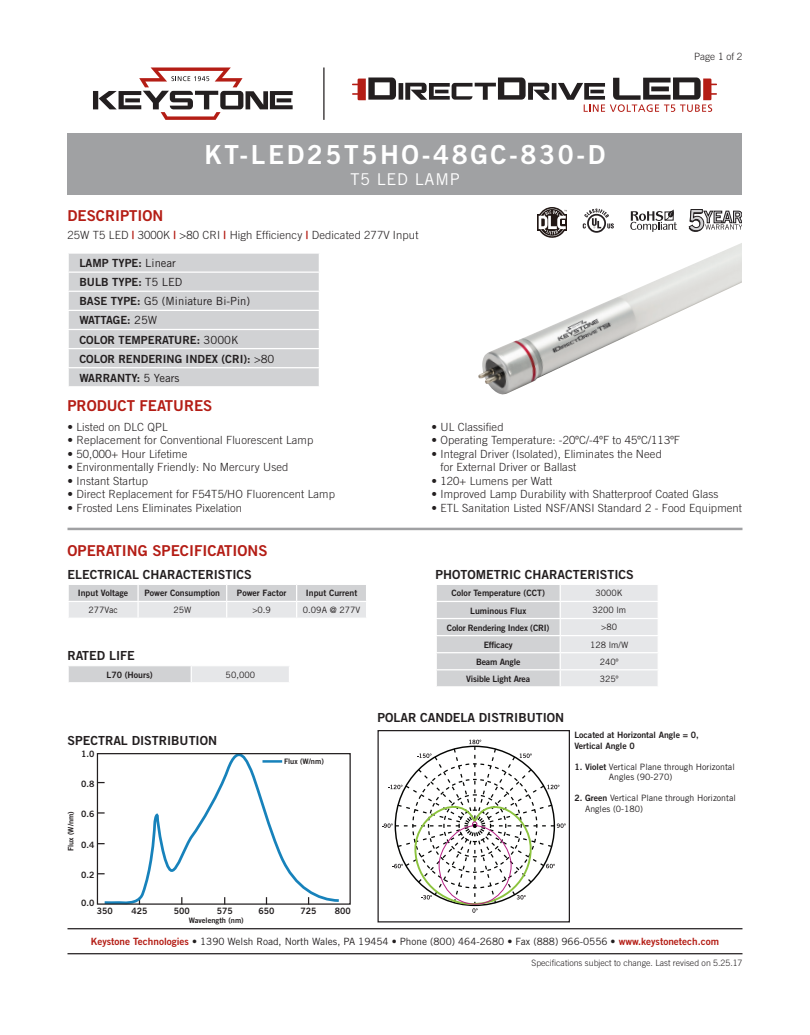
<style>
.page{position:relative;width:810px;height:1035px;background:#fff}
.page>*{position:absolute;margin:0;border:0;box-sizing:border-box;transform-origin:0 0}
.t1{font:26.25px "Trade Gothic Bold Two";letter-spacing:.1em;color:#fff}
.t2{font:16.25px "Trade Gothic";letter-spacing:.05em;color:#fff}
.t3{font:15px "Trade Gothic Bold Two";color:#b41d15}
.t4{font:12.5px "Trade Gothic Bold Two";color:#231f20}
.t5{font:300 11.25px/13.5px "Trade Gothic";letter-spacing:.01em;color:#231f20}
.t6{font:11.25px "Trade Gothic Bold Two";color:#231f20}
.t7{font:11.25px "Trade Gothic";color:#231f20}
.t8{font:11.25px "Trade Gothic Bold Two";letter-spacing:-.02em;color:#231f20}
.t9{font:10px "Trade Gothic";color:#231f20}
.t10{font:300 10px "Trade Gothic";color:#231f20}
.t11{font:8.75px "Trade Gothic Bold Two";color:#231f20}
.t12{font:8.75px/10.5px "Trade Gothic";color:#231f20}
.t13{font:300 8.75px "Trade Gothic";color:#231f20}
.t14{font:8.75px "Trade Gothic Bold Two";letter-spacing:-.02em;color:#231f20}
.t15{font:7.5px "Trade Gothic Bold Two";color:#231f20}
.s1{font-family:"Trade Gothic Bold Two";font-weight:400;color:#b41d15}
.s2{font-family:"Trade Gothic"}
.s3{font-family:"Trade Gothic Bold Two"}
.s4{font-family:"Trade Gothic Bold Two";color:#b41d15}
</style>
<div class="page">
<div style="left:68px;top:133px;width:674px;height:62px;background:#a0a1a3"></div>
<hr style="left:68px;top:528px;width:674px;height:2px;background:#a0a1a3">
<hr style="left:68px;top:953px;width:674px;height:1px;background:#231f20">
<hr style="left:68px;top:928px;width:674px;height:1px;background:#231f20">
<div style="left:68px;top:666px;width:123px;height:17px;background:#d1d2d4"></div>
<div style="left:191px;top:666px;width:98px;height:17px;background:#e6e7e9"></div>
<svg style="left:68px;top:666px;width:1px;height:16px"></svg>
<hr style="left:68px;top:682px;width:123px;height:1px;background:#fff">
<svg style="left:191px;top:666px;width:1px;height:16px"></svg>
<hr style="left:191px;top:682px;width:99px;height:1px;background:#fff">
<svg style="left:436px;top:585px;width:222px;height:102px;background:#dcdddf"></svg>
<hr style="left:560px;top:669px;width:99px;height:1px;background:#fff">
<hr style="left:560px;top:686px;width:99px;height:2px;background:#fff">
<svg style="left:68px;top:585px;width:298px;height:33px;background:#dddee0"></svg>
<hr style="left:297px;top:601px;width:70px;height:1px;background:#fff">
<div style="left:69px;top:254px;width:250px;height:132px;background:#d1d2d4"></div>
<hr style="left:68px;top:272px;width:252px;height:1px;background:#fff">
<hr style="left:68px;top:291px;width:252px;height:1px;background:#fff">
<hr style="left:68px;top:310px;width:252px;height:1px;background:#fff">
<hr style="left:68px;top:329px;width:252px;height:1px;background:#fff">
<hr style="left:68px;top:348px;width:252px;height:1px;background:#fff">
<svg style="left:68px;top:254px;width:1px;height:132px"></svg>
<hr style="left:68px;top:367px;width:252px;height:1px;background:#fff">
<svg style="left:583px;top:209px;width:31px;height:24px"></svg>
<svg style="left:630px;top:209px;width:47px;height:23px"></svg>
<svg style="left:689px;top:209px;width:53px;height:23px"></svg>
<svg style="left:93px;top:68px;width:200px;height:52px"></svg>
<hr style="left:323px;top:68px;width:2px;height:52px;background:#231f20">
<svg style="left:352px;top:78px;width:365px;height:34px"></svg>
<svg style="left:382px;top:740px;width:184px;height:173px"></svg>
<div style="left:378px;top:730px;width:192px;height:192px;border:1px solid #231f20"></div>
<svg style="left:102px;top:755px;width:237px;height:148px"></svg>
<div style="left:97px;top:753px;width:254px;height:152px;border:1px solid #231f20"></div>
<img style="left:478px;top:243px;width:264px;height:152px">
<svg style="left:537px;top:214px;width:2px;height:17px"></svg>
<svg style="left:539px;top:207px;width:28px;height:31px"></svg>
<p class="t3" style="left:68px;top:206px;width:97px">DESCRIPTION</p>
<p class="t1" style="left:205px;top:138px;width:402px">KT-LED25T5HO-48GC-830-D</p>
<p class="t2" style="left:350px;top:169px;width:111px">T5 LED LAMP</p>
<p class="t5" style="left:68px;top:228px;width:352px">25W T5 LED <span class="s1">|</span> 3000K <span class="s1">|</span> &gt;80 CRI <span class="s1">|</span> High Efficiency <span class="s1">|</span> Dedicated 277V Input</p>
<p class="t6" style="left:79px;top:256px;width:98px">LAMP TYPE: <span class="s2">Linear</span></p>
<p class="t6" style="left:79px;top:275px;width:105px">BULB TYPE: <span class="s2">T5 LED</span></p>
<p class="t7" style="left:79px;top:295px;width:172px"><span class="s3">BASE TYPE:</span> G5 (Miniature Bi-Pin)</p>
<p class="t8" style="left:79px;top:313px;width:79px">WATTAGE: <span class="s2">25W</span></p>
<p class="t6" style="left:79px;top:333px;width:161px">COLOR TEMPERATURE: <span class="s2">3000K</span></p>
<p class="t6" style="left:79px;top:352px;width:197px">COLOR RENDERING INDEX (CRI): <span class="s2">&gt;80</span></p>
<p class="t6" style="left:79px;top:371px;width:102px">WARRANTY: <span class="s2">5 Years</span></p>
<p class="t3" style="left:68px;top:396px;width:146px">PRODUCT FEATURES</p>
<p class="t10" style="left:694px;top:51px;width:50px">Page 1 of 2</p>
<p class="t5" style="left:68px;top:420px;width:102px">• Listed on DLC QPL</p>
<p class="t5" style="left:68px;top:433px;width:247px">• Replacement for Conventional Fluorescent Lamp</p>
<p class="t5" style="left:68px;top:447px;width:121px">• 50,000+ Hour Lifetime</p>
<p class="t5" style="left:68px;top:460px;width:222px">• Environmentally Friendly: No Mercury Used</p>
<p class="t5" style="left:68px;top:474px;width:82px">• Instant Startup</p>
<p class="t5" style="left:68px;top:487px;width:269px">• Direct Replacement for F54T5/HO Fluorencent Lamp</p>
<p class="t5" style="left:68px;top:501px;width:176px">• Frosted Lens Eliminates Pixelation</p>
<p class="t3" style="left:68px;top:541px;width:202px">OPERATING SPECIFICATIONS</p>
<p class="t4" style="left:68px;top:567px;width:186px">ELECTRICAL CHARACTERISTICS</p>
<p class="t11" style="left:78px;top:588px;width:52px">Input Voltage</p>
<p class="t11" style="left:145px;top:588px;width:77px">Power Consumption</p>
<p class="t11" style="left:237px;top:588px;width:51px">Power Factor</p>
<p class="t11" style="left:306px;top:588px;width:53px">Input Current</p>
<p class="t12" style="left:88px;top:605px;width:31px">277Vac</p>
<p class="t12" style="left:173px;top:605px;width:19px">25W</p>
<p class="t12" style="left:252px;top:605px;width:20px">&gt;0.9</p>
<p class="t12" style="left:303px;top:605px;width:59px">0.09A @ 277V</p>
<p class="t4" style="left:68px;top:648px;width:69px">RATED LIFE</p>
<p class="t11" style="left:106px;top:669px;width:48px">L70 (Hours)</p>
<p class="t12" style="left:226px;top:669px;width:31px">50,000</p>
<p class="t4" style="left:68px;top:733px;width:151px">SPECTRAL DISTRIBUTION</p>
<p class="t11" style="left:81px;top:748px;width:15px">1.0</p>
<p class="t11" style="left:81px;top:778px;width:15px">0.8</p>
<p class="t11" style="left:81px;top:809px;width:15px">0.6</p>
<p class="t11" style="left:81px;top:839px;width:15px">0.4</p>
<p class="t11" style="left:81px;top:870px;width:15px">0.2</p>
<p class="t11" style="left:81px;top:897px;width:15px">0.0</p>
<p class="t15" style="left:284px;top:757px;width:41px">Flux (W/nm)</p>
<p class="t15" style="left:66px;top:851px;width:41px;rotate:-90deg">Flux (W/nm)</p>
<p class="t11" style="left:97px;top:905px;width:18px">350</p>
<p class="t11" style="left:131px;top:905px;width:18px">425</p>
<p class="t11" style="left:174px;top:905px;width:18px">500</p>
<p class="t11" style="left:217px;top:905px;width:18px">575</p>
<p class="t11" style="left:258px;top:905px;width:18px">650</p>
<p class="t11" style="left:301px;top:905px;width:18px">725</p>
<p class="t11" style="left:335px;top:905px;width:18px">800</p>
<p class="t15" style="left:189px;top:915px;width:56px">Wavelength (nm)</p>
<p class="t5" style="left:432px;top:420px;width:74px">• UL Classified</p>
<p class="t5" style="left:432px;top:433px;width:250px">• Operating Temperature: -20ºC/-4ºF to 45ºC/113ºF</p>
<p class="t5" style="left:441px;top:447px;width:223px;text-indent:-9px">• Integral Driver (Isolated), Eliminates the Need for External Driver or Ballast</p>
<p class="t5" style="left:432px;top:474px;width:122px">• 120+ Lumens per Watt</p>
<p class="t5" style="left:432px;top:487px;width:288px">• Improved Lamp Durability with Shatterproof Coated Glass</p>
<p class="t5" style="left:432px;top:501px;width:312px">• ETL Sanitation Listed NSF/ANSI Standard 2 - Food Equipment</p>
<p class="t4" style="left:436px;top:567px;width:200px">PHOTOMETRIC CHARACTERISTICS</p>
<p class="t11" style="left:451px;top:588px;width:95px">Color Temperature (CCT)</p>
<p class="t12" style="left:596px;top:588px;width:29px">3000K</p>
<p class="t11" style="left:470px;top:605px;width:58px">Luminous Flux</p>
<p class="t12" style="left:592px;top:605px;width:35px">3200 lm</p>
<p class="t14" style="left:447px;top:622px;width:104px">Color Rendering Index (CRI)</p>
<p class="t12" style="left:601px;top:622px;width:17px">&gt;80</p>
<p class="t11" style="left:484px;top:639px;width:31px">Efficacy</p>
<p class="t12" style="left:590px;top:639px;width:40px">128 lm/W</p>
<p class="t14" style="left:476px;top:656px;width:46px">Beam Angle</p>
<p class="t12" style="left:600px;top:656px;width:20px">240º</p>
<p class="t14" style="left:466px;top:673px;width:65px">Visible Light Area</p>
<p class="t12" style="left:600px;top:673px;width:20px">325º</p>
<p class="t4" style="left:378px;top:710px;width:188px">POLAR CANDELA DISTRIBUTION</p>
<p class="t11" style="left:574px;top:730px;width:126px">Located at Horizontal Angle = 0,</p>
<p class="t11" style="left:574px;top:740px;width:62px">Vertical Angle 0</p>
<p class="t12" style="left:609px;top:761px;width:127px;text-indent:-35px"><span class="s3">1. Violet</span> Vertical Plane through Horizontal<br>Angles (90-270)</p>
<p class="t12" style="left:585px;top:793px;width:152px;text-indent:-11px"><span class="s3">2. Green</span> Vertical Plane through Horizontal<br>Angles (0-180)</p>
<p class="t9" style="left:91px;top:935px;width:630px"><span class="s4">Keystone Technologies</span> <span class="s3">•</span> 1390 Welsh Road, North Wales, PA 19454 <span class="s3">•</span> Phone (800) 464-2680 <span class="s3">•</span> Fax (888) 966-0556 • <span class="s4">www.keystonetech.com</span></p>
<p class="t13" style="left:531px;top:958px;width:213px">Specifications subject to change. Last revised on 5.25.17</p>
</div>
